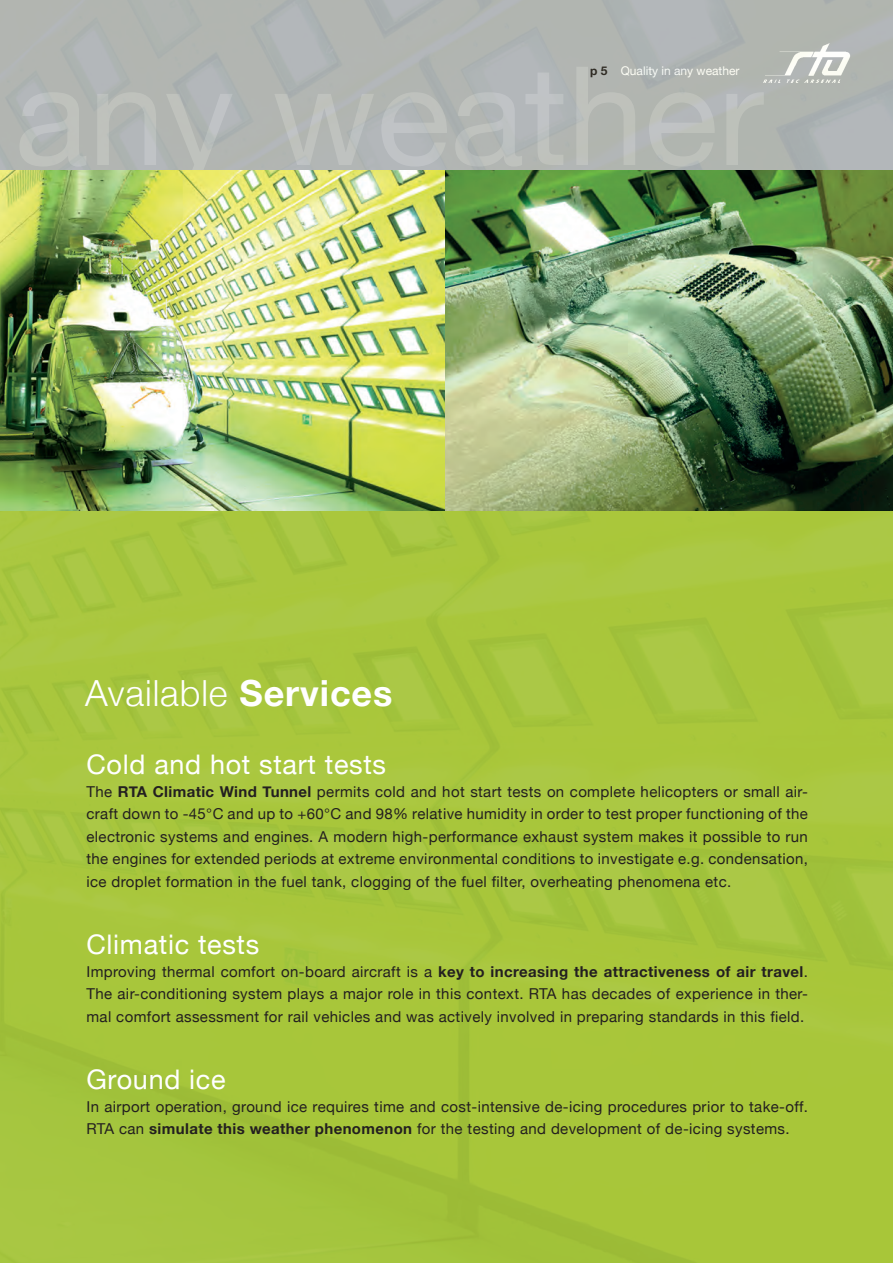
<style>
.page{position:relative;width:893px;height:1263px;background:#fff}
.page>*{position:absolute;margin:0;border:0;box-sizing:border-box;transform-origin:0 0}
.t1{font:300 36px "Helvetica Neue";letter-spacing:.025em;color:#fff}
.t2{font:27px "Helvetica Neue";letter-spacing:.025em;color:#fff}
.t3{font:15px/22.5px "Helvetica Neue";letter-spacing:.025em;color:#231f20;text-align:justify}
.t4{font:12px "Helvetica Neue";color:#fff}
.s1{font-weight:700;color:#231f20}
.s2{font-weight:700}
</style>
<div class="page">
<img style="left:0;top:0;width:893px;height:1263px">
<img style="left:0;top:170px;width:893px;height:340px">
<p class="t4" style="left:590px;top:62px;width:151px"><span class="s1">p 5</span> Quality in any weather</p>
<h1 class="t1" style="left:85px;top:664px;width:309px">Available <span class="s2">Services</span></h1>
<h2 class="t2" style="left:86px;top:745px;width:301px">Cold and hot start tests</h2>
<p class="t3" style="left:86px;top:781px;width:723px">The <span class="s2">RTA Climatic Wind Tunnel</span> permits cold and hot start tests on complete helicopters or small air&shy;craft down to -45°C and up to +60°C and 98% relative humidity in order to test proper functioning of the electronic systems and engines. A modern high-performance exhaust system makes it possible to run the engines for extended periods at extreme environmental conditions to investigate e.g. condensation, ice droplet formation in the fuel tank, clogging of the fuel filter, overheating phenomena etc.</p>
<h2 class="t2" style="left:86px;top:925px;width:174px">Climatic tests</h2>
<p class="t3" style="left:86px;top:961px;width:723px">Improving thermal comfort on-board aircraft is a <span class="s2">key to increasing the attractiveness of air travel</span>.<br>The air-conditioning system plays a major role in this context. RTA has decades of experience in ther&shy;mal comfort assessment for rail vehicles and was actively involved in preparing standards in this field.</p>
<h2 class="t2" style="left:86px;top:1060px;width:141px">Ground ice</h2>
<p class="t3" style="left:86px;top:1096px;width:723px">In airport operation, ground ice requires time and cost-intensive de-icing procedures prior to take-off.<br>RTA can <span class="s2">simulate this weather phenomenon</span> for the testing and development of de-icing systems.</p>
</div>
